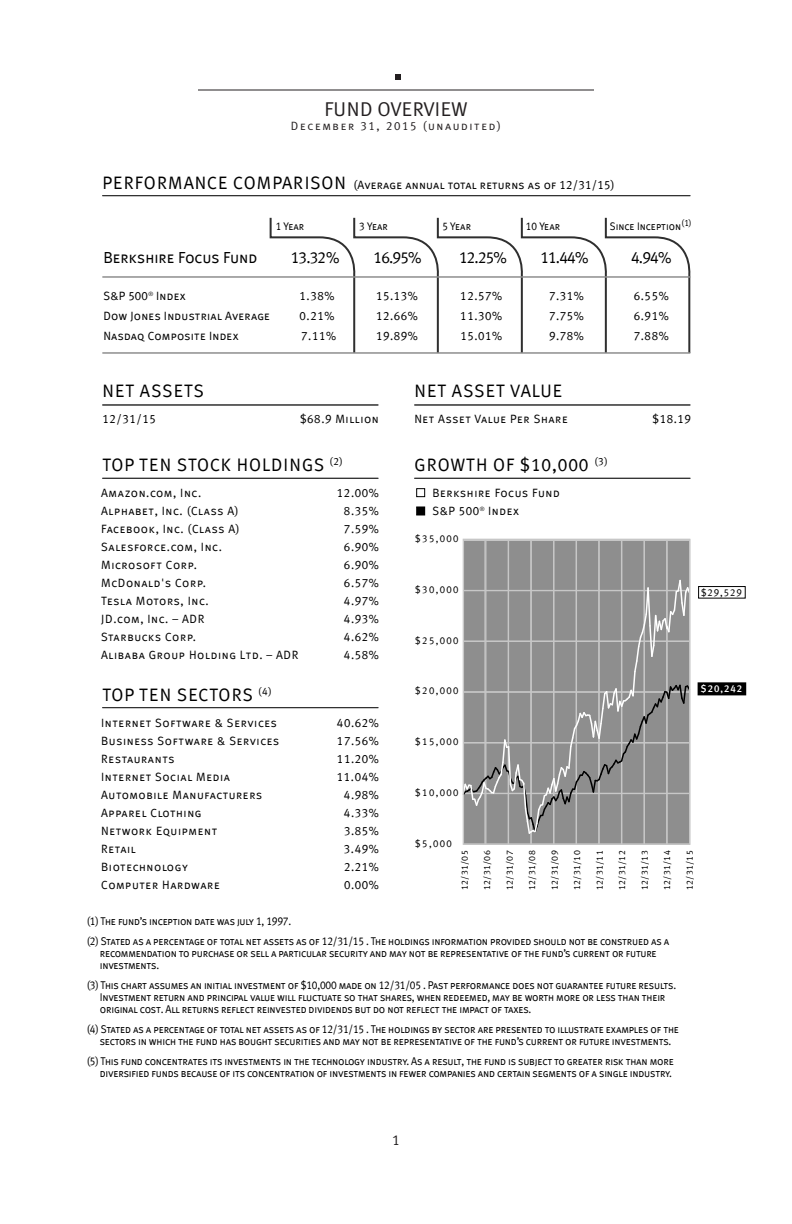
<style>
.page{position:relative;width:792px;height:1224px;background:#fff}
.page>*{position:absolute;margin:0;border:0;box-sizing:border-box;transform-origin:0 0}
.t1{font:20px "Meta Plus Normal";color:#231f20}
.t2{font:18px "Meta Plus Normal Caps";letter-spacing:.05em;color:#000}
.t3{font:16px "Meta Plus Normal Caps";letter-spacing:-.01em;color:#000}
.t4{font:14.4px "Meta Plus Normal Caps";color:#231f20}
.t5{font:12px/18px "Meta Plus Normal Caps";letter-spacing:.05em;color:#000}
.t6{font:12px "Meta Plus Normal Caps";letter-spacing:.02em;color:#000}
.t7{font:12px "Meta Plus Normal Caps";letter-spacing:.135em;color:#231f20}
.t8{font:11.2px/11.8px "Meta Plus Normal Caps";letter-spacing:-.02em;color:#000;scale:.95 1}
.t9{font:11px "Meta Plus Normal Caps";color:#000;scale:.95 1}
.t10{font:10px "Meta Plus Normal Caps";letter-spacing:.14em;color:#000}
.t11{font:10px "Meta Plus Medium Caps";color:#fff}
.t12{font:9px "Meta Plus Normal Caps";letter-spacing:.03em;color:#000}
.s1{font-size:18px}
</style>
<div class="page">
<hr style="left:198px;top:90px;width:396px;height:1px;background:#231f20">
<svg style="left:395px;top:74px;width:6px;height:5px"></svg>
<hr style="left:414px;top:405px;width:276px;height:1px;background:#2f2f2f">
<hr style="left:102px;top:405px;width:276px;height:1px;background:#2f2f2f">
<hr style="left:102px;top:478px;width:276px;height:1px;background:#2f2f2f">
<hr style="left:414px;top:478px;width:276px;height:1px;background:#2f2f2f">
<hr style="left:102px;top:707px;width:276px;height:1px;background:#2f2f2f">
<hr style="left:102px;top:195px;width:588px;height:1px;background:#2f2f2f">
<svg style="left:269px;top:217px;width:422px;height:137px"></svg>
<hr style="left:102px;top:276px;width:588px;height:2px;background:#8e8e8e">
<hr style="left:102px;top:352px;width:588px;height:2px;background:#8e8e8e">
<div style="left:698px;top:586px;width:47px;height:12px;border:1px solid #000"></div>
<div style="left:699px;top:683px;width:46px;height:11px;background:#000"></div>
<div style="left:698px;top:682px;width:48px;height:13px;border:2px solid #000"></div>
<div style="left:464px;top:540px;width:226px;height:304px;background:#8e8e8e"></div>
<hr style="left:666px;top:540px;width:2px;height:304px;background:#c7c7c7">
<hr style="left:644px;top:540px;width:1px;height:304px;background:#c7c7c7">
<hr style="left:598px;top:540px;width:2px;height:304px;background:#c7c7c7">
<hr style="left:576px;top:540px;width:1px;height:304px;background:#c7c7c7">
<hr style="left:553px;top:540px;width:1px;height:304px;background:#c7c7c7">
<hr style="left:621px;top:540px;width:1px;height:304px;background:#c7c7c7">
<hr style="left:530px;top:540px;width:2px;height:304px;background:#c7c7c7">
<hr style="left:508px;top:540px;width:1px;height:304px;background:#c7c7c7">
<hr style="left:484px;top:540px;width:2px;height:304px;background:#c7c7c7">
<svg style="left:462px;top:579px;width:229px;height:256px"></svg>
<div style="left:463px;top:539px;width:227px;height:306px;border:1px solid #c7c7c7"></div>
<div style="left:416px;top:488px;width:9px;height:9px;border:1px solid #000"></div>
<div style="left:417px;top:507px;width:8px;height:8px;background:#000"></div>
<div style="left:416px;top:506px;width:9px;height:9px;border:1px solid #000"></div>
<h1 class="t1" style="left:324px;top:97px;width:145px">FUND OVERVIEW</h1>
<p class="t7" style="left:291px;top:119px;width:212px">December 31, 2015 (unaudited)</p>
<p class="t6" style="left:102px;top:178px;width:514px"><span class="s1">PERFORMANCE COMPARISON</span> (Average annual total returns as of 12/31/15)</p>
<p class="t9" style="left:610px;top:220px;width:88px">Since Inception<sup>(1)</sup></p>
<p class="t9" style="left:276px;top:220px;width:32px">1 Year</p>
<h3 class="t3" style="left:291px;top:248px;width:50px">13.32%</h3>
<p class="t5" style="left:300px;top:286px;width:38px;line-height:20px">1.38%<br>0.21%<br>7.11%</p>
<p class="t9" style="left:359px;top:220px;width:32px">3 Year</p>
<p class="t9" style="left:442px;top:220px;width:32px">5 Year</p>
<p class="t9" style="left:526px;top:220px;width:38px">10 Year</p>
<h3 class="t3" style="left:374px;top:248px;width:49px">16.95%</h3>
<p class="t5" style="left:376px;top:286px;width:43px;line-height:20px;text-align:justify">15.13% 12.66% 19.89%</p>
<h3 class="t3" style="left:103px;top:248px;width:156px">Berkshire Focus Fund</h3>
<h3 class="t3" style="left:459px;top:248px;width:49px">12.25%</h3>
<h3 class="t3" style="left:540px;top:248px;width:50px">11.44%</h3>
<h3 class="t3" style="left:631px;top:248px;width:42px">4.94%</h3>
<p class="t5" style="left:549px;top:286px;width:36px;line-height:20px;text-align:justify">7.31% 7.75% 9.78%</p>
<p class="t5" style="left:634px;top:286px;width:36px;line-height:20px;text-align:justify">6.55% 6.91% 7.88%</p>
<p class="t6" style="left:103px;top:289px;width:84px">S&amp;P 500<sup>®</sup> Index</p>
<p class="t6" style="left:103px;top:329px;width:137px">Nasdaq Composite Index</p>
<p class="t5" style="left:460px;top:286px;width:43px;line-height:20px;text-align:justify">12.57% 11.30% 15.01%</p>
<p class="t6" style="left:103px;top:309px;width:168px">Dow Jones Industrial Average</p>
<h2 class="t2" style="left:102px;top:380px;width:103px">NET ASSETS</h2>
<p class="t5" style="left:102px;top:410px;width:55px">12/31/15</p>
<p class="t5" style="left:300px;top:410px;width:80px">$68.9 Million</p>
<h2 class="t2" style="left:102px;top:454px;width:242px">TOP TEN STOCK HOLDINGS <sup>(2)</sup></h2>
<p class="t5" style="left:337px;top:484px;width:43px;text-align:center">12.00%<br>8.35%<br>7.59%<br>6.90%<br>6.90%<br>6.57%<br>4.97%<br>4.93%<br>4.62%<br>4.58%</p>
<h2 class="t2" style="left:102px;top:684px;width:171px">TOP TEN SECTORS <sup>(4)</sup></h2>
<p class="t5" style="left:101px;top:714px;width:180px">Internet Software &amp; Services<br>Business Software &amp; Services<br>Restaurants<br>Internet Social Media<br>Automobile Manufacturers<br>Apparel Clothing<br>Network Equipment<br>Retail<br>Biotechnology<br>Computer Hardware</p>
<p class="t5" style="left:101px;top:484px;width:199px">Amazon.com, Inc.<br>Alphabet, Inc. (Class A)<br>Facebook, Inc. (Class A)<br>Salesforce.com, Inc.<br>Microsoft Corp.<br>McDonald's Corp.<br>Tesla Motors, Inc.<br>JD.com, Inc. – ADR<br>Starbucks Corp.<br>Alibaba Group Holding Ltd. – ADR</p>
<p class="t5" style="left:337px;top:714px;width:43px;text-align:center">40.62%<br>17.56%<br>11.20%<br>11.04%<br>4.98%<br>4.33%<br>3.85%<br>3.49%<br>2.21%<br>0.00%</p>
<h2 class="t2" style="left:414px;top:380px;width:149px">NET ASSET VALUE</h2>
<p class="t5" style="left:414px;top:410px;width:155px">Net Asset Value Per Share</p>
<p class="t5" style="left:652px;top:410px;width:40px">$18.19</p>
<h2 class="t2" style="left:414px;top:454px;width:195px">GROWTH OF $10,000 <sup>(3)</sup></h2>
<p class="t5" style="left:432px;top:484px;width:129px">Berkshire Focus Fund<br>S&amp;P 500<sup>®</sup> Index</p>
<p class="t10" style="left:415px;top:533px;width:45px">$35,000</p>
<p class="t10" style="left:415px;top:584px;width:45px">$30,000</p>
<p class="t10" style="left:415px;top:634px;width:45px">$25,000</p>
<p class="t10" style="left:415px;top:685px;width:45px">$20,000</p>
<p class="t10" style="left:415px;top:736px;width:45px">$15,000</p>
<p class="t10" style="left:415px;top:787px;width:45px">$10,000</p>
<p class="t10" style="left:701px;top:586px;width:42px">$29,529</p>
<p class="t11" style="left:701px;top:683px;width:43px">$20,242</p>
<p class="t10" style="left:415px;top:838px;width:38px">$5,000</p>
<p class="t12" style="left:459px;top:890px;width:41px;rotate:-90deg">12/31/05</p>
<p class="t12" style="left:482px;top:890px;width:41px;rotate:-90deg">12/31/06</p>
<p class="t12" style="left:504px;top:890px;width:41px;rotate:-90deg">12/31/07</p>
<p class="t12" style="left:527px;top:890px;width:41px;rotate:-90deg">12/31/08</p>
<p class="t12" style="left:549px;top:890px;width:41px;rotate:-90deg">12/31/09</p>
<p class="t12" style="left:572px;top:890px;width:41px;rotate:-90deg">12/31/10</p>
<p class="t12" style="left:594px;top:890px;width:41px;rotate:-90deg">12/31/11</p>
<p class="t12" style="left:617px;top:890px;width:41px;rotate:-90deg">12/31/12</p>
<p class="t12" style="left:639px;top:890px;width:41px;rotate:-90deg">12/31/13</p>
<p class="t12" style="left:662px;top:890px;width:41px;rotate:-90deg">12/31/14</p>
<p class="t12" style="left:684px;top:890px;width:41px;rotate:-90deg">12/31/15</p>
<p class="t8" style="left:87px;top:910px;width:615px;line-height:20.4px">(1) The fund’s inception date was july 1, 1997.<br>(2) Stated as a percentage of total net assets as of 12/31/15 . The holdings information provided should not be construed as a</p>
<p class="t8" style="left:100px;top:947px;width:588px">recommendation to purchase or sell a particular security and may not be representative of the fund’s current or future investments.</p>
<p class="t8" style="left:100px;top:979px;width:608px;text-indent:-13px">(3) This chart assumes an initial investment of $10,000 made on 12/31/05 . Past performance does not guarantee future results.<br>Investment return and principal value will fluctuate so that shares, when redeemed, may be worth more or less than their original cost. All returns reflect reinvested dividends but do not reflect the impact of taxes.</p>
<p class="t8" style="left:87px;top:1023px;width:625px;text-align:center">(4) Stated as a percentage of total net assets as of 12/31/15 . The holdings by sector are presented to illustrate examples of the sectors in which the fund has bought securities and may not be representative of the fund’s current or future investments.</p>
<p class="t8" style="left:87px;top:1056px;width:620px;text-align:right">(5) This fund concentrates its investments in the technology industry. As a result, the fund is subject to greater risk than more diversified funds because of its concentration of investments in fewer companies and certain segments of a single industry.</p>
<p class="t4" style="left:392px;top:1132px;width:9px">1</p>
</div>
